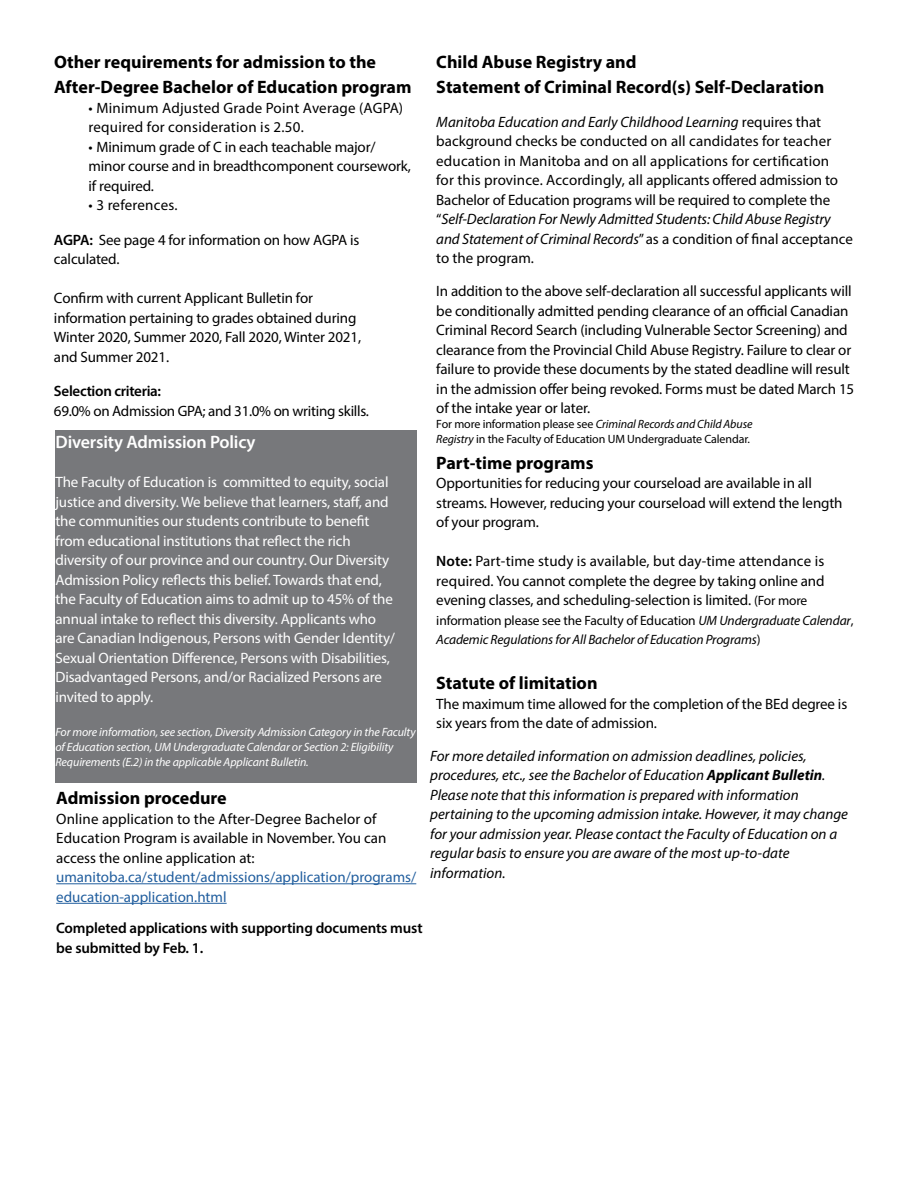
<style>
.page{position:relative;width:918px;height:1188px;background:#fff}
.page>*{position:absolute;margin:0;border:0;box-sizing:border-box;transform-origin:0 0}
.t1{font:700 18px/25.5px "Myriad Pro";color:#000}
.t2{font:600 18px "Myriad Pro";letter-spacing:-.01em;color:#fff}
.t3{font:15px/19.5px "Myriad Pro";letter-spacing:-.01em;color:#000}
.t4{font:15px/19.5px "Myriad Pro";letter-spacing:-.01em;color:#fff}
.t5{font:italic 15px/19.5px "Myriad Pro";color:#000}
.t6{font:600 15px/19.5px "Myriad Pro";letter-spacing:-.01em;color:#000}
.t7{font:15px/19.5px "Myriad Pro";letter-spacing:.015em;color:#000}
.t8{font:15px/19.5px "Myriad Pro";color:#215e9e}
.t9{font:italic 13.5px/19.5px "Myriad Pro";letter-spacing:-.01em;color:#000}
.t10{font:italic 12px/15px "Myriad Pro";letter-spacing:-.01em;color:#fff}
.t11{font:12px/15px "Myriad Pro";letter-spacing:-.01em;color:#000}
.s1{font-weight:600}
.s2{font-style:italic}
.s3{font-size:13.5px}
.s4{font-style:normal}
.s5{font-weight:700}
</style>
<div class="page">
<div style="left:56px;top:430px;width:361px;height:352px;background:#77787b"></div>
<hr style="left:56px;top:883px;width:360px;height:1px;background:#215e9e">
<hr style="left:56px;top:903px;width:171px;height:1px;background:#215e9e">
<p class="t1" style="left:54px;top:48px;width:359px">Other requirements for admission to the<br>After-Degree Bachelor of Education program</p>
<p class="t7" style="left:88px;top:97px;width:316px">• Minimum Adjusted Grade Point Average (AGPA) required for consideration is 2.50.</p>
<p class="t3" style="left:88px;top:136px;width:324px">• Minimum grade of C in each teachable major/ minor course and in breadthcomponent coursework, if required.</p>
<p class="t7" style="left:88px;top:195px;width:91px">• 3 references.</p>
<p class="t3" style="left:54px;top:229px;width:307px"><span class="s1">AGPA:</span> See page 4 for information on how AGPA is calculated.</p>
<p class="t3" style="left:54px;top:288px;width:309px">Confirm with current Applicant Bulletin for information pertaining to grades obtained during Winter 2020, Summer 2020, Fall 2020, Winter 2021, and Summer 2021.</p>
<p class="t6" style="left:54px;top:381px;width:109px">Selection criteria:</p>
<p class="t3" style="left:54px;top:400px;width:316px">69.0% on Admission GPA; and 31.0% on writing skills.</p>
<p class="t1" style="left:436px;top:48px;width:389px">Child Abuse Registry and<br>Statement of Criminal Record(s) Self-Declaration</p>
<p class="t3" style="left:436px;top:112px;width:418px"><span class="s2">Manitoba Education and Early Childhood Learning</span> requires that background checks be conducted on all candidates for teacher education in Manitoba and on all applications for certification<br>for this province. Accordingly, all applicants offered admission to Bachelor of Education programs will be required to complete the “<span class="s2">Self-Declaration For Newly Admitted Students: Child Abuse Registry and Statement of Criminal Records</span>” as a condition of final acceptance to the program.</p>
<p class="t3" style="left:436px;top:281px;width:419px">In addition to the above self-declaration all successful applicants will be conditionally admitted pending clearance of an official Canadian Criminal Record Search (including Vulnerable Sector Screening) and clearance from the Provincial Child Abuse Registry. Failure to clear or failure to provide these documents by the stated deadline will result in the admission offer being revoked. Forms must be dated March 15 of the intake year or later.</p>
<p class="t11" style="left:436px;top:417px;width:318px">For more information please see <span class="s2">Criminal Records and Child Abuse<br>Registry</span> in the Faculty of Education UM Undergraduate Calendar.</p>
<p class="t1" style="left:436px;top:449px;width:159px">Part-time programs</p>
<p class="t3" style="left:436px;top:473px;width:408px">Opportunities for reducing your courseload are available in all streams. However, reducing your courseload will extend the length of your program.</p>
<p class="t3" style="left:436px;top:551px;width:390px;text-align:justify"><span class="s1">Note:</span> Part-time study is available, but day-time attendance is required. You cannot complete the degree by taking online and evening classes, and scheduling-selection is limited. <span class="s3">(For more</span></p>
<p class="t9" style="left:436px;top:610px;width:419px"><span class="s4">information please see the Faculty of Education</span> UM Undergraduate Calendar<span class="s4">,<br></span>Academic Regulations for All Bachelor of Education Programs<span class="s4">)</span></p>
<p class="t1" style="left:436px;top:670px;width:163px">Statute of limitation</p>
<p class="t3" style="left:436px;top:694px;width:412px">The maximum time allowed for the completion of the BEd degree is six years from the date of admission.</p>
<p class="t5" style="left:430px;top:746px;width:419px">For more detailed information on admission deadlines, policies, procedures, etc., see the Bachelor of Education <span class="s5">Applicant Bulletin</span>.<br>Please note that this information is prepared with information pertaining to the upcoming admission intake. However, it may change for your admission year. Please contact the Faculty of Education on a regular basis to ensure you are aware of the most up-to-date information.</p>
<p class="t2" style="left:56px;top:431px;width:202px">Diversity Admission Policy</p>
<p class="t4" style="left:56px;top:472px;width:341px">The Faculty of Education is committed to equity, social justice and diversity. We believe that learners, staff, and the communities our students contribute to benefit from educational institutions that reflect the rich diversity of our province and our country. Our Diversity Admission Policy reflects this belief. Towards that end, the Faculty of Education aims to admit up to 45% of the annual intake to reflect this diversity. Applicants who are Canadian Indigenous, Persons with Gender Identity/ Sexual Orientation Difference, Persons with Disabilities, Disadvantaged Persons, and/or Racialized Persons are invited to apply.</p>
<p class="t10" style="left:56px;top:724px;width:362px">For more information, see section, Diversity Admission Category in the Faculty of Education section, UM Undergraduate Calendar or Section 2: Eligibility<br>Requirements (E.2) in the applicable Applicant Bulletin.</p>
<p class="t1" style="left:56px;top:785px;width:172px">Admission procedure</p>
<p class="t3" style="left:56px;top:809px;width:332px">Online application to the After-Degree Bachelor of<br>Education Program is available in November. You can access the online application at:</p>
<p class="t8" style="left:56px;top:867px;width:362px">umanitoba.ca/student/admissions/application/programs/ education-application.html</p>
<p class="t6" style="left:56px;top:918px;width:368px">Completed applications with supporting documents must be submitted by Feb. 1.</p>
</div>
